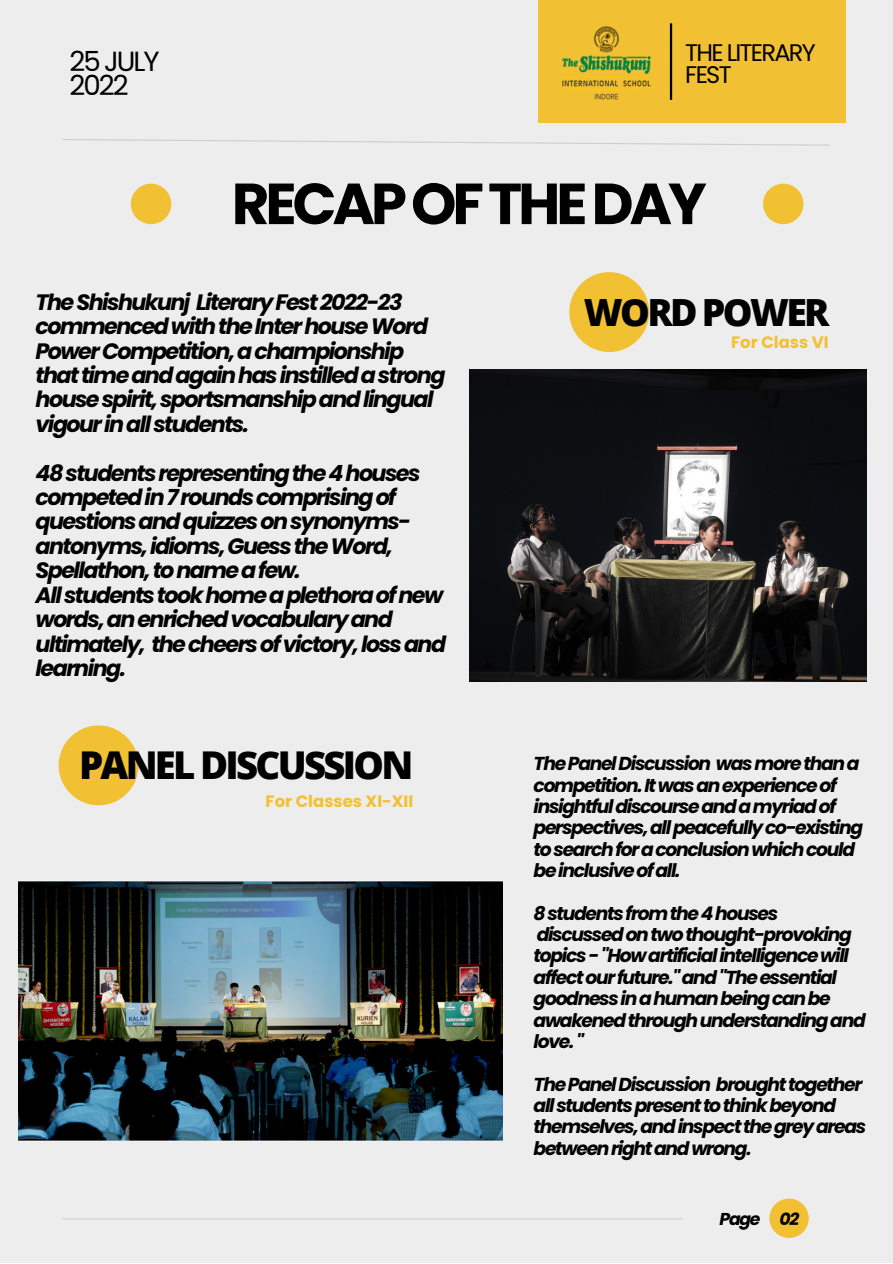
<style>
.page{position:relative;width:893px;height:1264px;background:#fff}
.page>*{position:absolute;margin:0;border:0;box-sizing:border-box;transform-origin:0 0}
.t1{font:700 57.75px "Poppins";letter-spacing:-.07em;color:#000}
.t2{font:800 38.4px "Open Sans";letter-spacing:-.07em;color:#000}
.t3{font:800 37.5px "Open Sans";letter-spacing:-.07em;color:#000}
.t4{font:27.75px/24.8px "Poppins";letter-spacing:-.07em;color:#000}
.t5{font:24px/21.3px "Poppins";letter-spacing:-.07em;color:#000}
.t6{font:italic 700 22.2px/24.5px "Poppins";letter-spacing:-.07em;color:#000}
.t7{font:italic 700 18.75px/21.3px "Poppins";letter-spacing:-.07em;color:#000}
.t8{font:italic 700 17.25px "Poppins";letter-spacing:-.07em;color:#000}
.t9{font:700 16.5px "Poppins";color:#f2c033}
</style>
<div class="page">
<div style="left:0;top:0;width:892px;height:1262px;background:#eeeded"></div>
<hr style="left:63px;top:1218px;width:619px;height:1px;background:#000">
<img style="left:469px;top:370px;width:397px;height:311px">
<img style="left:18px;top:881px;width:484px;height:260px">
<div style="left:769px;top:1198px;width:39px;height:39px;background:#f2c033;border-radius:50%"></div>
<div style="left:59px;top:725px;width:79px;height:80px;background:#f2c033;border-radius:50%"></div>
<svg style="left:63px;top:139px;width:767px;height:7px"></svg>
<div style="left:538px;top:0;width:307px;height:123px;background:#f2c033"></div>
<img style="left:563px;top:26px;width:87px;height:73px">
<hr style="left:669px;top:23px;width:3px;height:77px;background:#000">
<div style="left:569px;top:272px;width:80px;height:80px;background:#f2c033;border-radius:50%"></div>
<div style="left:131px;top:184px;width:40px;height:40px;background:#f2c033;border-radius:50%"></div>
<div style="left:763px;top:184px;width:40px;height:40px;background:#f2c033;border-radius:50%"></div>
<h3 class="t4" style="left:69px;top:49px;width:92px">25 JULY<br>2022</h3>
<p class="t5" style="left:685px;top:42px;width:132px">THE LITERARY<br>FEST</p>
<h1 class="t1" style="left:232px;top:163px;width:476px">RECAPOFTHEDAY</h1>
<p class="t6" style="left:36px;top:290px;width:411px">The Shishukunj Literary Fest 2022-23 commenced with the Inter house Word Power Competition, a championship that time and again has instilled a strong house spirit, sportsmanship and lingual vigour in all students.</p>
<p class="t6" style="left:36px;top:460px;width:412px">48 students representing the 4 houses competed in 7 rounds comprising of questions and quizzes on synonyms&shy;antonyms, idioms, Guess the Word,<br>Spellathon, to name a few.<br>All students took home a plethora of new words, an enriched vocabulary and ultimately, the cheers of victory, loss and learning.</p>
<h2 class="t2" style="left:79px;top:738px;width:335px">PANEL DISCUSSION</h2>
<p class="t9" style="left:265px;top:789px;width:149px">For Classes XI-XII</p>
<h3 class="t3" style="left:584px;top:286px;width:247px">WORD POWER</h3>
<p class="t9" style="left:731px;top:330px;width:99px">For Class VI</p>
<p class="t7" style="left:533px;top:753px;width:331px">The Panel Discussion was more than a competition. It was an experience of insightful discourse and a myriad of perspectives, all peacefully co-existing to search for a conclusion which could be inclusive of all.</p>
<p class="t7" style="left:533px;top:902px;width:333px">8 students from the 4 houses discussed on two thought-provoking topics - "How artificial intelligence will affect our future." and "The essential goodness in a human being can be awakened through understanding and love. "</p>
<p class="t7" style="left:533px;top:1073px;width:334px">The Panel Discussion brought together all students present to think beyond themselves, and inspect the grey areas between right and wrong.</p>
<p class="t8" style="left:719px;top:1206px;width:81px">Page 02</p>
</div>
